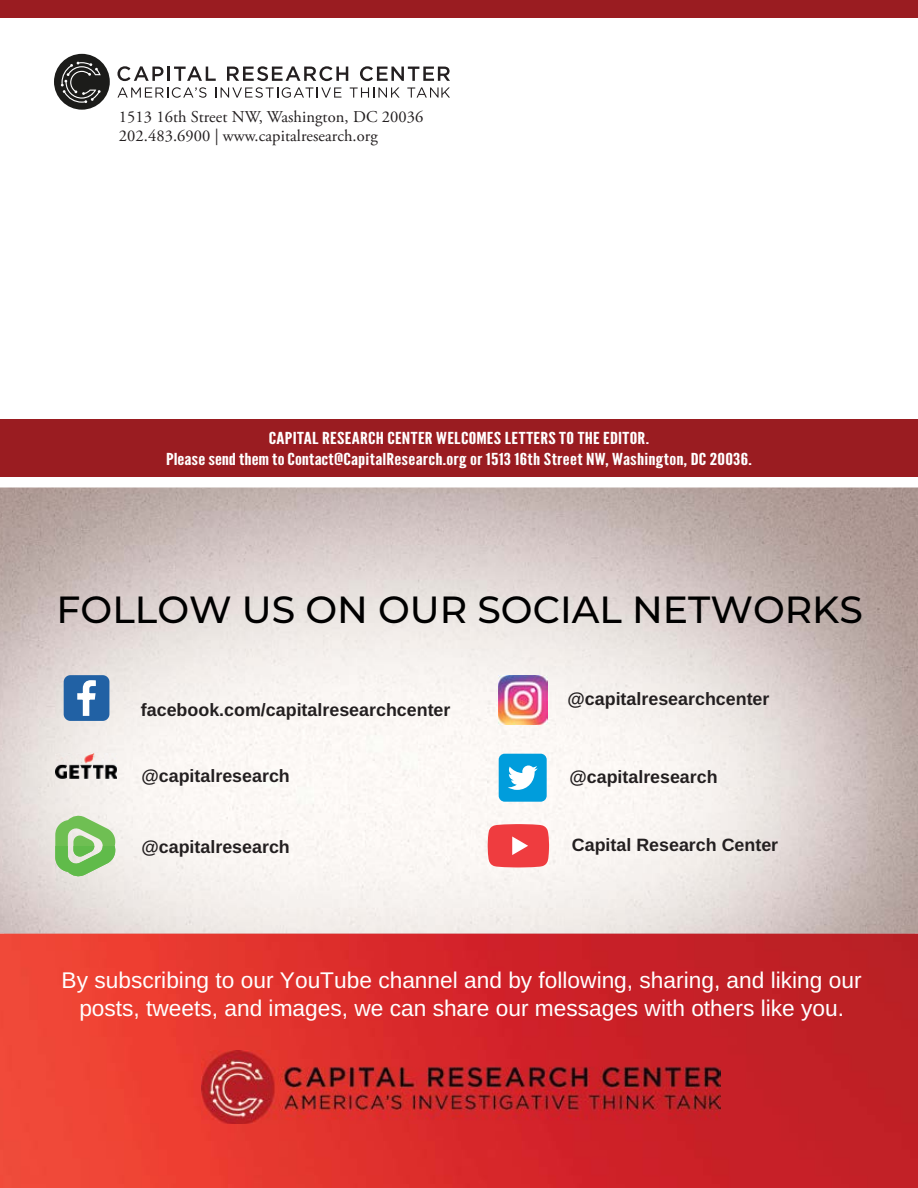
<style>
.page{position:relative;width:918px;height:1188px;background:#fff}
.page>*{position:absolute;margin:0;border:0;box-sizing:border-box;transform-origin:0 0}
.t1{font:500 37.8px "Montserrat";color:#000}
.t2{font:22.65px/27.3px "Arimo";color:#fff;text-align:center}
.t3{font:700 17.85px "Arimo";color:#231f20}
.t4{font:16.5px/21px "League Gothic";letter-spacing:.01em;color:#fff;text-align:center;scale:1.3 1}
.t5{font:16.5px/19.5px "Adobe Garamond Pro";letter-spacing:.005em;color:#231f20}
</style>
<div class="page">
<svg style="left:117px;top:66px;width:46px;height:15px"></svg>
<hr style="left:167px;top:67px;width:3px;height:14px;background:#231f20">
<svg style="left:174px;top:66px;width:42px;height:15px"></svg>
<svg style="left:227px;top:66px;width:121px;height:15px"></svg>
<svg style="left:360px;top:66px;width:90px;height:15px"></svg>
<svg style="left:117px;top:87px;width:90px;height:11px"></svg>
<svg style="left:216px;top:87px;width:125px;height:11px"></svg>
<svg style="left:350px;top:87px;width:50px;height:11px"></svg>
<svg style="left:407px;top:87px;width:43px;height:11px"></svg>
<div style="left:54px;top:54px;width:56px;height:56px;background:#1c1c1a;border-radius:50%"></div>
<svg style="left:61px;top:62px;width:40px;height:41px"></svg>
<div style="left:0;top:419px;width:918px;height:58px;background:#9a1c21"></div>
<div style="left:0;top:0;width:918px;height:18px;background:#9a1c21"></div>
<img style="left:0;top:488px;width:918px;height:700px">
<svg style="left:64px;top:675px;width:45px;height:46px;background:#487db3"></svg>
<img style="left:499px;top:675px;width:49px;height:49px">
<img style="left:55px;top:754px;width:62px;height:24px">
<div style="left:499px;top:754px;width:48px;height:48px;background:#009ddc;border-radius:6px"></div>
<svg style="left:508px;top:766px;width:30px;height:24px"></svg>
<svg style="left:55px;top:814px;width:62px;height:64px;background:#a0d08e"></svg>
<svg style="left:488px;top:824px;width:61px;height:43px;background:#f05053"></svg>
<div style="left:4px;top:951px;width:911px;height:196px;background:linear-gradient(to right,#f44335,#b91623)"></div>
<img style="left:202px;top:1051px;width:518px;height:73px">
<p class="t5" style="left:119px;top:107px;width:306px">1513 16th Street NW, Washington, DC 20036<br>202.483.6900 | www.capitalresearch.org</p>
<p class="t4" style="left:166px;top:428px;width:452px">CAPITAL RESEARCH CENTER WELCOMES LETTERS TO THE EDITOR.<br>Please send them to Contact@CapitalResearch.org or 1513 16th Street NW, Washington, DC 20036.</p>
<h1 class="t1" style="left:57px;top:583px;width:808px">FOLLOW US ON OUR SOCIAL NETWORKS</h1>
<p class="t3" style="left:141px;top:698px;width:311px">facebook.com/capitalresearchcenter</p>
<p class="t3" style="left:568px;top:687px;width:204px">@capitalresearchcenter</p>
<p class="t3" style="left:141px;top:764px;width:150px">@capitalresearch</p>
<p class="t3" style="left:570px;top:765px;width:150px">@capitalresearch</p>
<p class="t3" style="left:141px;top:835px;width:150px">@capitalresearch</p>
<p class="t3" style="left:572px;top:833px;width:208px">Capital Research Center</p>
<h2 class="t2" style="left:62px;top:969px;width:802px">By subscribing to our YouTube channel and by following, sharing, and liking our posts, tweets, and images, we can share our messages with others like you.</h2>
</div>
